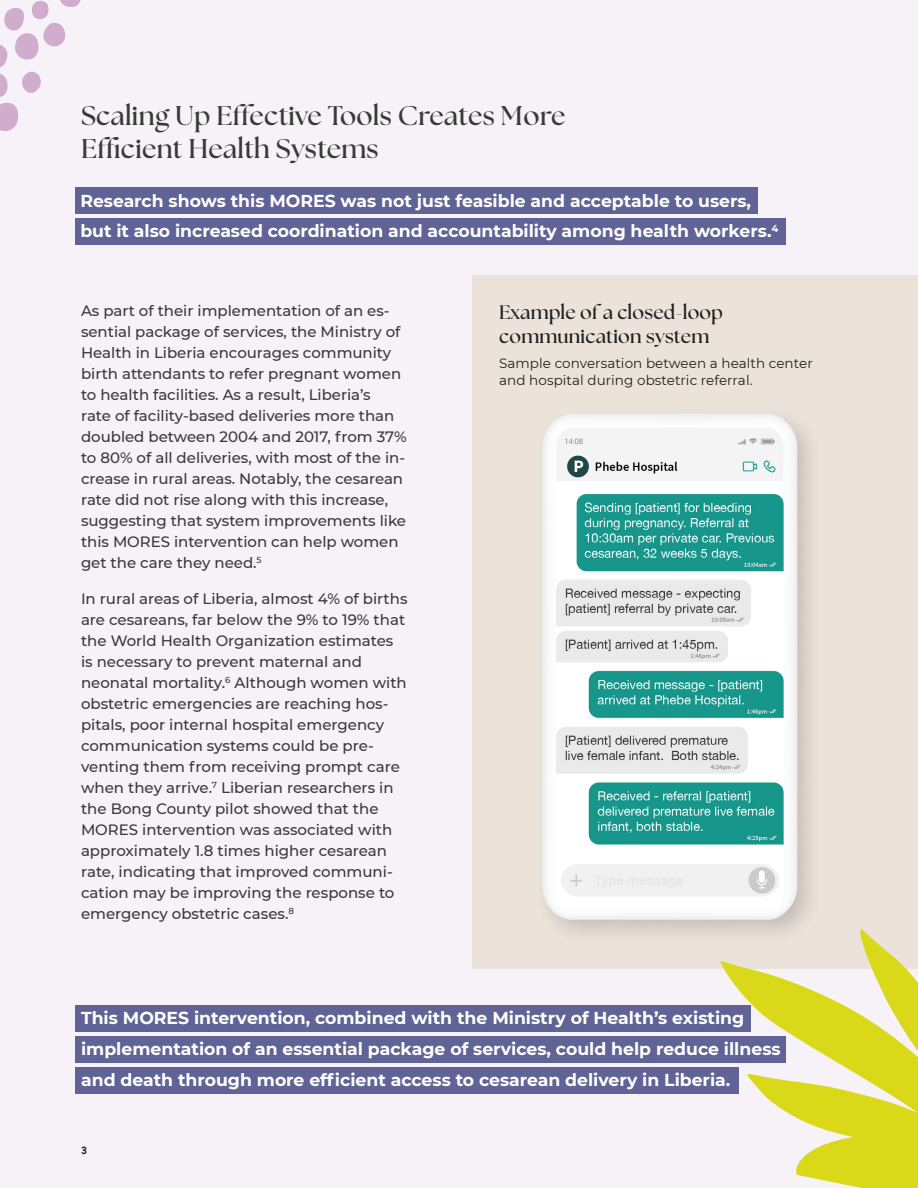
<style>
.page{position:relative;width:918px;height:1188px;background:#f7f2f7}
.page>*{position:absolute;margin:0;border:0;box-sizing:border-box;transform-origin:0 0}
.t1{font:700 27px/33px "The Seasons";letter-spacing:.01em;color:#393939}
.Box_Title{font:700 19.5px/24px "The Seasons";letter-spacing:.01em;color:#231f20}
.Call_Out{font:700 17.25px/30.8px "Montserrat";color:#fff}
.Body{font:500 15px/21px "Montserrat";color:#393939}
.Box_Body{font:13.5px/16.5px "Montserrat";letter-spacing:.005em;color:#231f20}
.t2{font:300 10.5px "Figtree";color:#231f20}
</style>
<div class="page">
<div style="left:75px;top:188px;width:683px;height:26px;background:#616396"></div>
<div style="left:75px;top:218px;width:711px;height:27px;background:#616396"></div>
<div style="left:472px;top:275px;width:446px;height:693px;background:#ebe2da"></div>
<svg style="left:0;top:0;width:81px;height:131px"></svg>
<svg style="left:720px;top:928px;width:198px;height:260px;fill:#d9d91a"></svg>
<img style="left:542px;top:414px;width:285px;height:535px">
<div style="left:75px;top:1006px;width:676px;height:26px;background:#616396"></div>
<div style="left:75px;top:1067px;width:663px;height:27px;background:#616396"></div>
<div style="left:75px;top:1036px;width:711px;height:27px;background:#616396"></div>
<h1 class="t1" style="left:81px;top:98px;width:486px">Scaling Up Effective Tools Creates More<br>Efficient Health Systems</h1>
<p class="Call_Out" style="left:80px;top:184px;width:700px">Research shows this MORES was not just feasible and acceptable to users, but it also increased coordination and accountability among health workers.<sup>4</sup></p>
<p class="Body" style="left:81px;top:300px;width:327px">As part of their implementation of an es&shy;sential package of services, the Ministry of Health in Liberia encourages community birth attendants to refer pregnant women to health facilities. As a result, Liberia’s<br>rate of facility-based deliveries more than doubled between 2004 and 2017, from 37% to 80% of all deliveries, with most of the in&shy;crease in rural areas. Notably, the cesarean rate did not rise along with this increase, suggesting that system improvements like this MORES intervention can help women get the care they need.<sup>5</sup></p>
<p class="Body" style="left:81px;top:588px;width:328px">In rural areas of Liberia, almost 4% of births are cesareans, far below the 9% to 19% that the World Health Organization estimates is necessary to prevent maternal and neonatal mortality.<sup>6</sup> Although women with obstetric emergencies are reaching hos&shy;pitals, poor internal hospital emergency communication systems could be pre&shy;venting them from receiving prompt care when they arrive.<sup>7</sup> Liberian researchers in the Bong County pilot showed that the MORES intervention was associated with approximately 1.8 times higher cesarean rate, indicating that improved communi&shy;cation may be improving the response to emergency obstetric cases.<sup>8</sup></p>
<p class="Box_Title" style="left:499px;top:300px;width:225px">Example of a closed-loop communication system</p>
<p class="Box_Body" style="left:499px;top:355px;width:315px">Sample conversation between a health center and hospital during obstetric referral.</p>
<p class="Call_Out" style="left:81px;top:1002px;width:701px">This MORES intervention, combined with the Ministry of Health’s existing implementation of an essential package of services, could help reduce illness and death through more efficient access to cesarean delivery in Liberia.</p>
<p class="t2" style="left:81px;top:1144px;width:7px">3</p>
</div>
